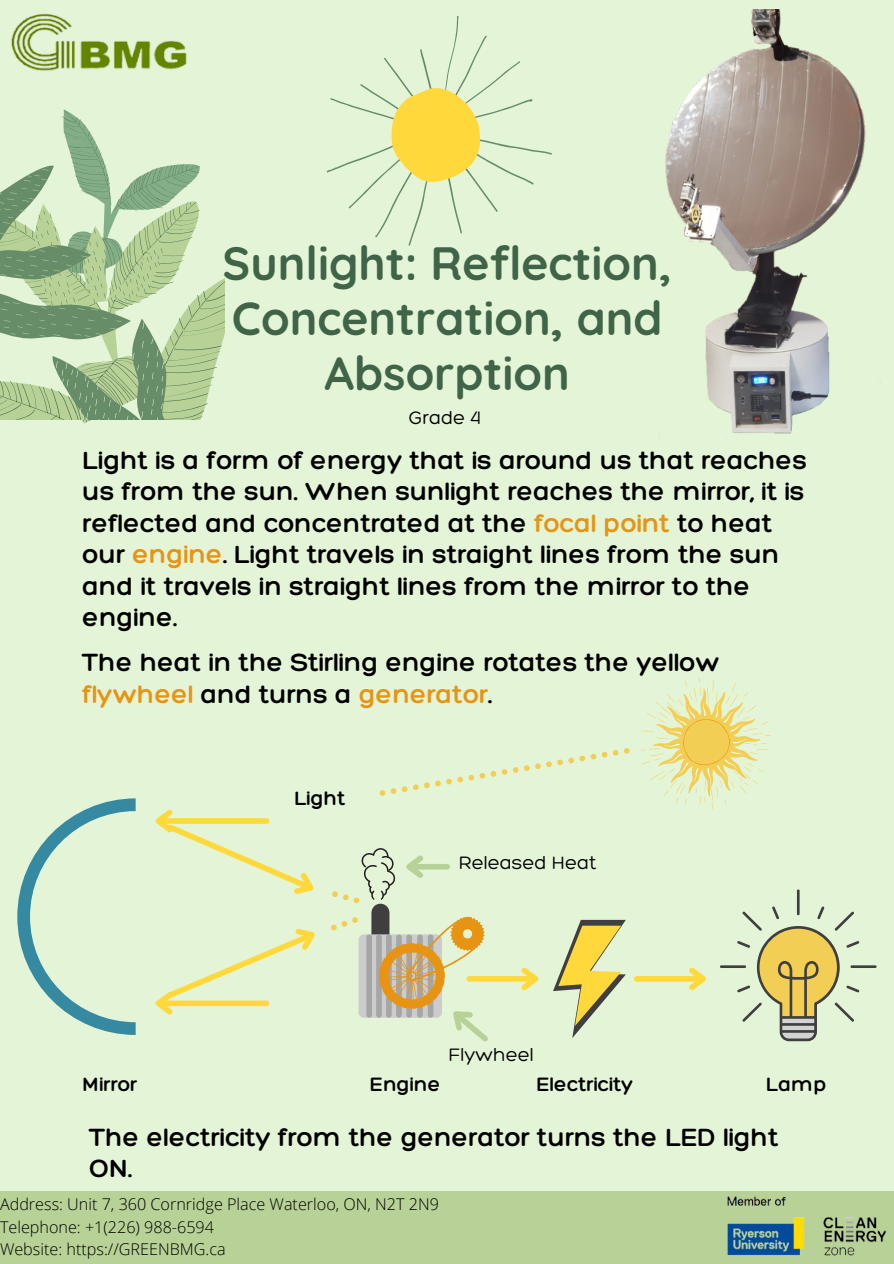
<style>
.page{position:relative;width:894px;height:1264px;background:#fff}
.page>*{position:absolute;margin:0;border:0;box-sizing:border-box;transform-origin:0 0}
.t1{font:700 46.5px/55.2px "Quicksand";color:#3f6448;text-align:center}
.t2{font:300 27px/31.5px "Hero";color:#000}
.t3{font:300 21px "Hero";color:#000}
.t4{font:300 19.5px "Hero";color:#000}
.t5{font:300 16.2px "Open Sans";color:#000}
.s1{color:#e79413}
</style>
<div class="page">
<div style="left:0;top:0;width:893px;height:298px;background:#e4f4d7"></div>
<div style="left:0;top:282px;width:893px;height:981px;background:#e4f4d7"></div>
<svg style="left:326px;top:16px;width:162px;height:230px"></svg>
<svg style="left:391px;top:88px;width:89px;height:94px"></svg>
<img style="left:488px;top:9px;width:378px;height:430px">
<img style="left:11px;top:13px;width:176px;height:58px">
<svg style="left:0;top:109px;width:224px;height:310px"></svg>
<svg style="left:17px;top:798px;width:119px;height:236px"></svg>
<svg style="left:155px;top:809px;width:159px;height:85px"></svg>
<div style="left:371px;top:912px;width:18px;height:44px;background:#3f3f3f"></div>
<div style="left:358px;top:934px;width:84px;height:83px;background:#ccc;border-radius:5px"></div>
<div style="left:366px;top:937px;width:6px;height:77px;background:#a6a6a6"></div>
<div style="left:376px;top:937px;width:5px;height:77px;background:#a6a6a6"></div>
<svg style="left:553px;top:919px;width:72px;height:119px"></svg>
<div style="left:636px;top:976px;width:65px;height:5px;background:#ffd93b"></div>
<svg style="left:683px;top:967px;width:23px;height:23px"></svg>
<div style="left:469px;top:976px;width:65px;height:5px;background:#ffd93b"></div>
<svg style="left:516px;top:967px;width:23px;height:24px"></svg>
<svg style="left:720px;top:889px;width:156px;height:152px"></svg>
<svg style="left:640px;top:678px;width:130px;height:131px"></svg>
<svg style="left:379px;top:748px;width:250px;height:48px"></svg>
<svg style="left:155px;top:917px;width:203px;height:98px"></svg>
<div style="left:410px;top:864px;width:37px;height:5px;background:#b7d196"></div>
<svg style="left:379px;top:916px;width:114px;height:126px"></svg>
<svg style="left:332px;top:848px;width:96px;height:55px"></svg>
<div style="left:0;top:1191px;width:893px;height:72px;background:#b7d196"></div>
<img style="left:727px;top:1196px;width:159px;height:60px">
<p class="t1" style="left:222px;top:235px;width:450px">Sunlight: Reflection,<br>Concentration, and<br>Absorption</p>
<p class="t4" style="left:408px;top:405px;width:73px">Grade 4</p>
<p class="t2" style="left:83px;top:443px;width:725px">Light is a form of energy that is around us that reaches us from the sun. When sunlight reaches the mirror, it is reflected and concentrated at the <span class="s1">focal point</span> to heat our <span class="s1">engine</span>. Light travels in straight lines from the sun and it travels in straight lines from the mirror to the engine.</p>
<p class="t2" style="left:83px;top:646px;width:638px">The heat in the Stirling engine rotates the yellow <span class="s1">flywheel</span> and turns a <span class="s1">generator</span>.</p>
<p class="t3" style="left:294px;top:785px;width:52px">Light</p>
<p class="t4" style="left:459px;top:850px;width:139px">Released Heat</p>
<p class="t4" style="left:448px;top:1042px;width:87px">Flywheel</p>
<p class="t3" style="left:82px;top:1071px;width:56px">Mirror</p>
<p class="t3" style="left:370px;top:1071px;width:72px">Engine</p>
<p class="t3" style="left:766px;top:1071px;width:62px">Lamp</p>
<p class="t3" style="left:536px;top:1071px;width:98px">Electricity</p>
<p class="t2" style="left:89px;top:1120px;width:690px">The electricity from the generator turns the LED light<br>ON.</p>
<p class="t5" style="left:0;top:1192px;width:440px">Address: Unit 7, 360 Cornridge Place Waterloo, ON, N2T 2N9</p>
<p class="t5" style="left:0;top:1215px;width:215px">Telephone: +1(226) 988-6594</p>
<p class="t5" style="left:0;top:1237px;width:227px">Website: https://GREENBMG.ca</p>
</div>
